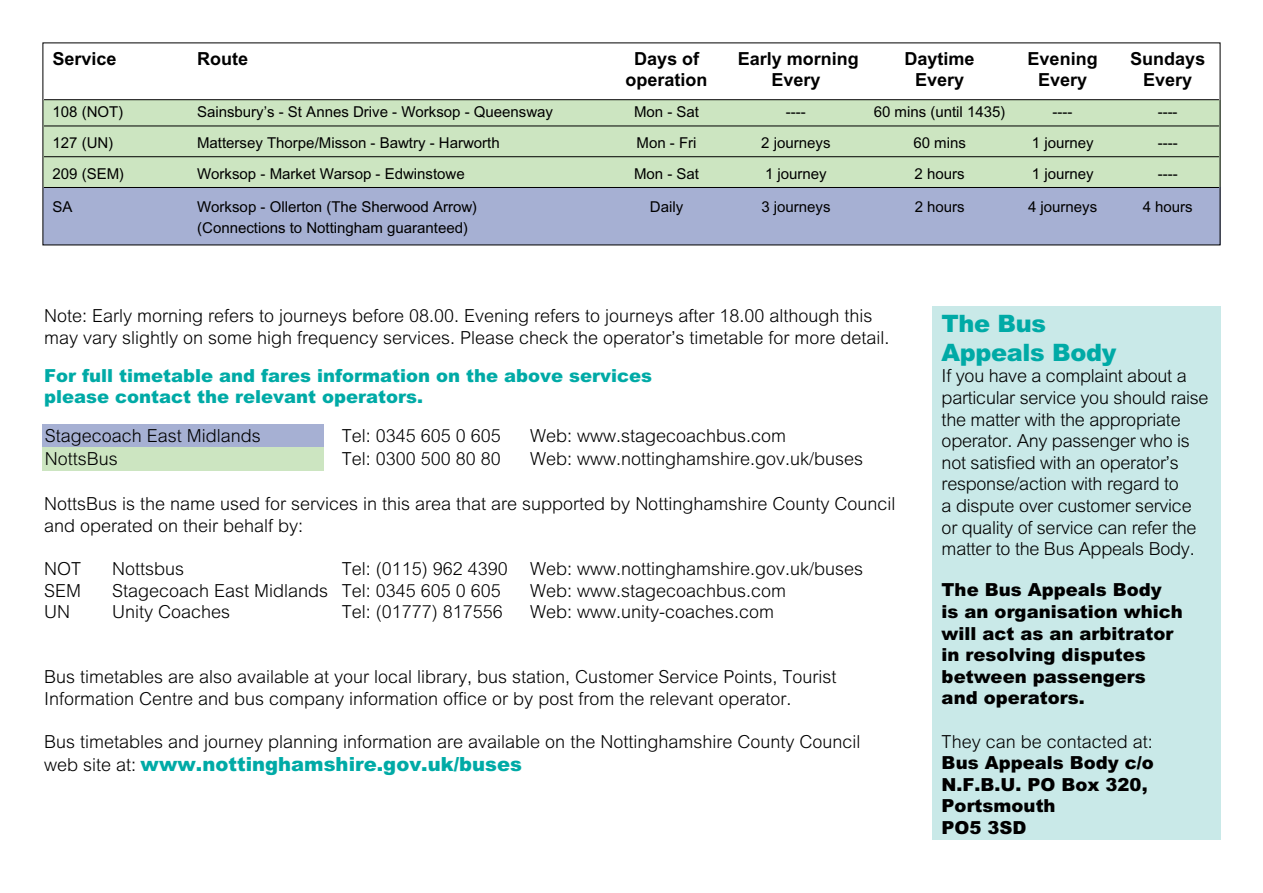
<style>
.page{position:relative;width:1263px;height:893px;background:#fff}
.page>*{position:absolute;margin:0;border:0;box-sizing:border-box;transform-origin:0 0}
.t1{font:900 24px/28.8px "Arial";letter-spacing:-.015em;color:#00aaa6}
.t2{font:900 19.5px "Arial";color:#00aaa6}
.t3{font:300 18px/21.6px "Arial";color:#000}
.t4{font:900 18px/21.6px "Arial";color:#000}
.t5{font:900 18px/21.6px "Arial";color:#00aaa6}
.t6{font:700 18px "Arial";color:#000}
.t7{font:15px "Arial";color:#000}
.s1{font-weight:300;font-size:18px;color:#000}
</style>
<div class="page">
<div style="left:43px;top:100px;width:1177px;height:87px;background:#cce5c1"></div>
<div style="left:43px;top:187px;width:1177px;height:58px;background:#a6b0d3"></div>
<div style="left:43px;top:424px;width:281px;height:24px;background:#a6b0d3"></div>
<div style="left:43px;top:448px;width:281px;height:23px;background:#cce5c1"></div>
<div style="left:932px;top:306px;width:288px;height:534px;background:#c9e9e8"></div>
<hr style="left:44px;top:99px;width:1175px;height:1px;background:#000">
<hr style="left:44px;top:126px;width:1175px;height:1px;background:#000">
<hr style="left:44px;top:156px;width:1175px;height:1px;background:#000">
<hr style="left:44px;top:187px;width:1175px;height:1px;background:#000">
<p class="t6" style="left:53px;top:48px;width:66px">Service</p>
<p class="t6" style="left:197px;top:48px;width:52px">Route</p>
<p class="t6" style="left:634px;top:48px;width:67px">Days of</p>
<p class="t6" style="left:738px;top:48px;width:123px">Early morning</p>
<p class="t6" style="left:905px;top:48px;width:72px">Daytime</p>
<p class="t6" style="left:1028px;top:48px;width:72px">Evening</p>
<p class="t6" style="left:1130px;top:48px;width:77px">Sundays</p>
<p class="t6" style="left:625px;top:69px;width:84px">operation</p>
<p class="t6" style="left:771px;top:69px;width:51px">Every</p>
<p class="t6" style="left:915px;top:69px;width:51px">Every</p>
<p class="t6" style="left:1038px;top:69px;width:51px">Every</p>
<p class="t6" style="left:1143px;top:69px;width:51px">Every</p>
<p class="t7" style="left:53px;top:103px;width:72px">108 (NOT)</p>
<p class="t7" style="left:197px;top:103px;width:357px">Sainsbury’s - St Annes Drive - Worksop - Queensway</p>
<p class="t7" style="left:634px;top:103px;width:67px">Mon - Sat</p>
<p class="t7" style="left:786px;top:103px;width:21px">----</p>
<p class="t7" style="left:874px;top:103px;width:133px">60 mins (until 1435)</p>
<p class="t7" style="left:1053px;top:103px;width:21px">----</p>
<p class="t7" style="left:1158px;top:103px;width:21px">----</p>
<p class="t7" style="left:53px;top:134px;width:62px">127 (UN)</p>
<p class="t7" style="left:197px;top:134px;width:304px">Mattersey Thorpe/Misson - Bawtry - Harworth</p>
<p class="t7" style="left:636px;top:134px;width:61px">Mon - Fri</p>
<p class="t7" style="left:761px;top:134px;width:71px">2 journeys</p>
<p class="t7" style="left:913px;top:134px;width:54px">60 mins</p>
<p class="t7" style="left:1032px;top:134px;width:63px">1 journey</p>
<p class="t7" style="left:1158px;top:134px;width:21px">----</p>
<p class="t7" style="left:53px;top:165px;width:73px">209 (SEM)</p>
<p class="t7" style="left:197px;top:165px;width:269px">Worksop - Market Warsop - Edwinstowe</p>
<p class="t7" style="left:634px;top:165px;width:67px">Mon - Sat</p>
<p class="t7" style="left:765px;top:165px;width:63px">1 journey</p>
<p class="t7" style="left:915px;top:165px;width:52px">2 hours</p>
<p class="t7" style="left:1032px;top:165px;width:63px">1 journey</p>
<p class="t7" style="left:1158px;top:165px;width:21px">----</p>
<p class="t7" style="left:53px;top:199px;width:22px">SA</p>
<p class="t7" style="left:197px;top:199px;width:282px">Worksop - Ollerton (The Sherwood Arrow)</p>
<p class="t7" style="left:650px;top:199px;width:35px">Daily</p>
<p class="t7" style="left:761px;top:199px;width:71px">3 journeys</p>
<p class="t7" style="left:915px;top:199px;width:52px">2 hours</p>
<p class="t7" style="left:1028px;top:199px;width:71px">4 journeys</p>
<p class="t7" style="left:1143px;top:199px;width:52px">4 hours</p>
<p class="t7" style="left:197px;top:220px;width:272px">(Connections to Nottingham guaranteed)</p>
<p class="t3" style="left:44px;top:305px;width:847px">Note: Early morning refers to journeys before 08.00. Evening refers to journeys after 18.00 although this may vary slightly on some high frequency services. Please check the operator’s timetable for more detail.</p>
<p class="t5" style="left:44px;top:364px;width:610px">For full timetable and fares information on the above services please contact the relevant operators.</p>
<p class="t3" style="left:45px;top:425px;width:218px">Stagecoach East Midlands</p>
<p class="t3" style="left:342px;top:425px;width:161px">Tel: 0345 605 0 605</p>
<p class="t3" style="left:530px;top:425px;width:258px">Web: www.stagecoachbus.com</p>
<p class="t3" style="left:45px;top:448px;width:75px">NottsBus</p>
<p class="t3" style="left:342px;top:448px;width:161px">Tel: 0300 500 80 80</p>
<p class="t3" style="left:530px;top:448px;width:335px">Web: www.nottinghamshire.gov.uk/buses</p>
<p class="t3" style="left:44px;top:493px;width:853px">NottsBus is the name used for services in this area that are supported by Nottinghamshire County Council and operated on their behalf by:</p>
<p class="t3" style="left:44px;top:558px;width:39px">NOT</p>
<p class="t3" style="left:112px;top:558px;width:74px">Nottsbus</p>
<p class="t3" style="left:342px;top:558px;width:523px">Tel: (0115) 962 4390 Web: www.nottinghamshire.gov.uk/buses</p>
<p class="t3" style="left:44px;top:579px;width:38px">SEM</p>
<p class="t3" style="left:112px;top:579px;width:390px">Stagecoach East Midlands Tel: 0345 605 0 605</p>
<p class="t3" style="left:530px;top:579px;width:258px">Web: www.stagecoachbus.com</p>
<p class="t3" style="left:44px;top:601px;width:27px">UN</p>
<p class="t3" style="left:112px;top:601px;width:120px">Unity Coaches</p>
<p class="t3" style="left:342px;top:601px;width:163px">Tel: (01777) 817556</p>
<p class="t3" style="left:530px;top:601px;width:246px">Web: www.unity-coaches.com</p>
<p class="t3" style="left:44px;top:666px;width:794px">Bus timetables are also available at your local library, bus station, Customer Service Points, Tourist<br>Information Centre and bus company information office or by post from the relevant operator.</p>
<p class="t3" style="left:44px;top:731px;width:818px">Bus timetables and journey planning information are available on the Nottinghamshire County Council</p>
<p class="t2" style="left:44px;top:752px;width:479px"><span class="s1">web site at:</span> www.nottinghamshire.gov.uk/buses</p>
<h1 class="t1" style="left:942px;top:308px;width:176px">The Bus<br>Appeals Body</h1>
<p class="t3" style="left:942px;top:365px;width:268px">If you have a complaint about a particular service you should raise the matter with the appropriate operator. Any passenger who is not satisfied with an operator’s response/action with regard to<br>a dispute over customer service or quality of service can refer the matter to the Bus Appeals Body.</p>
<p class="t4" style="left:942px;top:579px;width:243px">The Bus Appeals Body is an organisation which will act as an arbitrator in resolving disputes between passengers and operators.</p>
<p class="t3" style="left:942px;top:730px;width:213px">They can be contacted at:</p>
<p class="t4" style="left:942px;top:751px;width:214px">Bus Appeals Body c/o<br>N.F.B.U. PO Box 320,<br>Portsmouth<br>PO5 3SD</p>
</div>
